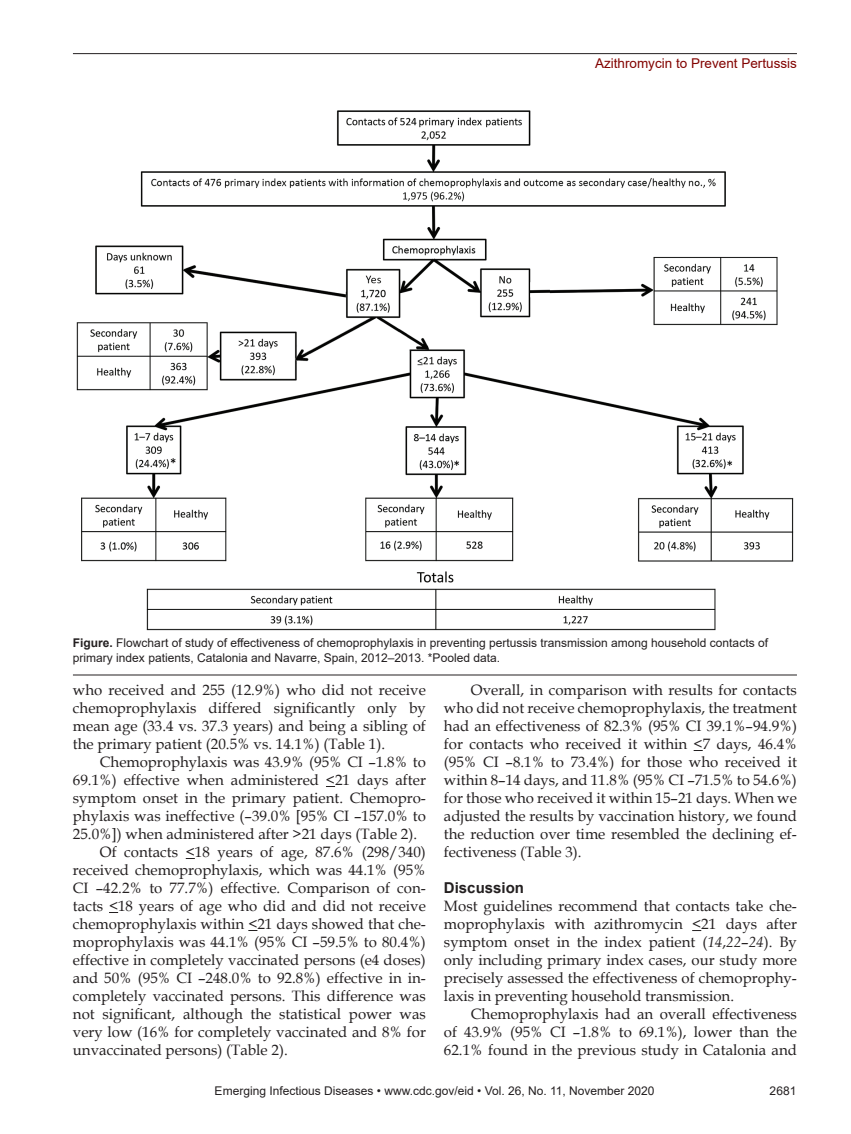
<style>
.page{position:relative;width:851px;height:1134px;background:#fff}
.page>*{position:absolute;margin:0;border:0;box-sizing:border-box;transform-origin:0 0}
.Body_Text{font:15px/18px "Book Antiqua";color:#231f20;text-align:justify}
.BodyText2{font:15px/18px "Book Antiqua";color:#231f20;text-align:justify}
.t1{font:700 15px "Arial";color:#231f20}
.Running_Head{font:13.5px "Arial";color:#820301}
.Figure_Legend{font:12px/15px "Arial";color:#231f20}
.s1{font-weight:700}
.s2{font-style:italic}
</style>
<div class="page">
<hr style="left:73px;top:53px;width:723px;height:1px;background:#231f20">
<img style="left:76px;top:110px;width:718px;height:521px">
<hr style="left:73px;top:675px;width:723px;height:1px;background:#231f20">
<p class="Running_Head" style="left:595px;top:54px;width:203px">Azithromycin to Prevent Pertussis</p>
<p class="Figure_Legend" style="left:73px;top:635px;width:696px"><span class="s1">Figure.</span> Flowchart of study of effectiveness of chemoprophylaxis in preventing pertussis transmission among household contacts of primary index patients, Catalonia and Navarre, Spain, 2012–2013. *Pooled data.</p>
<p class="Body_Text" style="left:73px;top:680px;width:354px">who received and 255 (12.9%) who did not receive chemoprophylaxis differed significantly only by mean age (33.4 vs. 37.3 years) and being a sibling of the primary patient (20.5% vs. 14.1%) (Table 1).</p>
<p class="Body_Text" style="left:73px;top:752px;width:354px;text-indent:27px">Chemoprophylaxis was 43.9% (95% CI –1.8% to 69.1%) effective when administered &lt;21 days after symptom onset in the primary patient. Chemopro&shy;phylaxis was ineffective (–39.0% [95% CI –157.0% to 25.0%]) when administered after &gt;21 days (Table 2).</p>
<p class="Body_Text" style="left:73px;top:842px;width:354px;text-indent:27px">Of contacts &lt;18 years of age, 87.6% (298/340) received chemoprophylaxis, which was 44.1% (95% CI –42.2% to 77.7%) effective. Comparison of con&shy;tacts &lt;18 years of age who did and did not receive chemoprophylaxis within &lt;21 days showed that che&shy;moprophylaxis was 44.1% (95% CI –59.5% to 80.4%) effective in completely vaccinated persons (e4 doses) and 50% (95% CI –248.0% to 92.8%) effective in in&shy;completely vaccinated persons. This difference was not significant, although the statistical power was very low (16% for completely vaccinated and 8% for unvaccinated persons) (Table 2).</p>
<p class="Body_Text" style="left:444px;top:680px;width:354px;text-indent:27px">Overall, in comparison with results for contacts who did not receive chemoprophylaxis, the treatment had an effectiveness of 82.3% (95% CI 39.1%–94.9%) for contacts who received it within &lt;7 days, 46.4% (95% CI –8.1% to 73.4%) for those who received it within 8–14 days, and 11.8% (95% CI –71.5% to 54.6%) for those who received it within 15–21 days. When we adjusted the results by vaccination history, we found the reduction over time resembled the declining ef&shy;fectiveness (Table 3).</p>
<h1 class="t1" style="left:444px;top:877px;width:82px">Discussion</h1>
<p class="BodyText2" style="left:444px;top:896px;width:354px">Most guidelines recommend that contacts take che&shy;moprophylaxis with azithromycin &lt;21 days after symptom onset in the index patient (<span class="s2">14</span>,<span class="s2">22</span>–<span class="s2">24</span>). By only including primary index cases, our study more precisely assessed the effectiveness of chemoprophy&shy;laxis in preventing household transmission.</p>
<p class="Body_Text" style="left:444px;top:1004px;width:354px;text-indent:27px">Chemoprophylaxis had an overall effectiveness of 43.9% (95% CI –1.8% to 69.1%), lower than the 62.1% found in the previous study in Catalonia and</p>
<p class="Figure_Legend" style="left:215px;top:1084px;width:441px">Emerging Infectious Diseases • www.cdc.gov/eid • Vol. 26, No. 11, November 2020</p>
<p class="Figure_Legend" style="left:769px;top:1084px;width:28px">2681</p>
</div>
